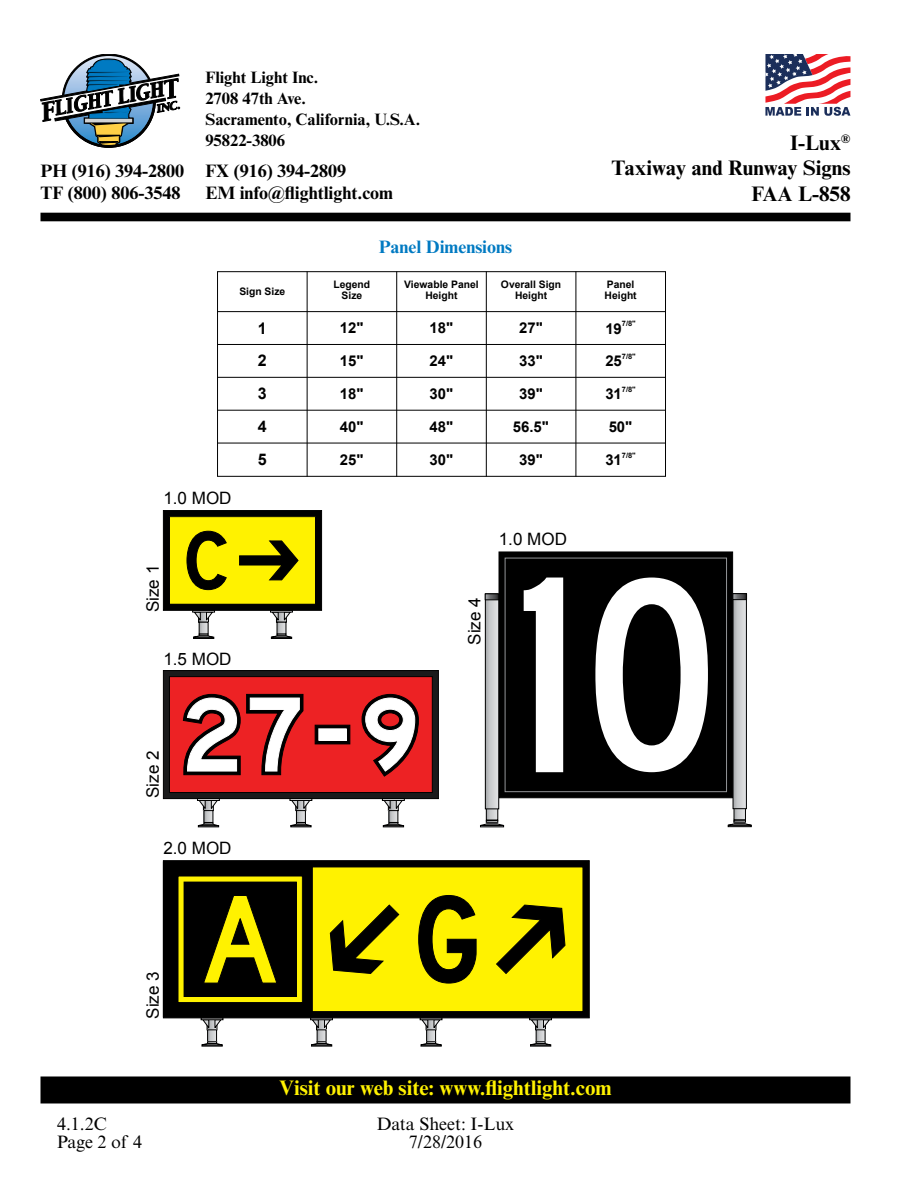
<style>
.page{position:relative;width:918px;height:1188px;background:#fff}
.page>*{position:absolute;margin:0;border:0;box-sizing:border-box;transform-origin:0 0}
.t1{font:700 21px "Times New Roman MT Std";color:#fff200}
.t2{font:700 21px/25.5px "Times New Roman MT Std";color:#000;text-align:right}
.t3{font:700 18px/22.5px "Times New Roman MT Std";color:#000}
.t4{font:18px/18px "Times New Roman MT Std";color:#000;text-align:center}
.t5{font:700 18px "Times New Roman MT Std";color:#007ac2}
.t6{font:17.1px "Arial";color:#000}
.t7{font:700 16.5px/21px "Times New Roman MT Std";color:#000}
.t8{font:700 16.05px "Arial";color:#000}
.t9{font:700 14.85px "Arial";color:#000}
.t10{font:700 10.35px/11.6px "Arial";color:#000;text-align:center}
.t11{font:700 7.5px "Arial";color:#000}
</style>
<div class="page">
<div style="left:41px;top:1077px;width:809px;height:26px;background:#000"></div>
<div style="left:40px;top:1076px;width:810px;height:27px;border:2px solid #000"></div>
<svg style="left:40px;top:54px;width:140px;height:94px"></svg>
<div style="left:40px;top:213px;width:810px;height:8px;background:#000"></div>
<svg style="left:765px;top:54px;width:85px;height:62px"></svg>
<hr style="left:217px;top:271px;width:1px;height:206px;background:#000">
<hr style="left:307px;top:271px;width:1px;height:206px;background:#000">
<hr style="left:396px;top:271px;width:1px;height:206px;background:#000">
<hr style="left:486px;top:271px;width:1px;height:206px;background:#000">
<hr style="left:576px;top:271px;width:1px;height:206px;background:#000">
<hr style="left:665px;top:271px;width:1px;height:206px;background:#000">
<hr style="left:217px;top:476px;width:449px;height:1px;background:#000">
<hr style="left:217px;top:410px;width:449px;height:1px;background:#000">
<hr style="left:217px;top:377px;width:449px;height:1px;background:#000">
<hr style="left:217px;top:344px;width:449px;height:1px;background:#000">
<hr style="left:217px;top:311px;width:449px;height:1px;background:#000">
<hr style="left:217px;top:271px;width:449px;height:1px;background:#000">
<div style="left:193px;top:637px;width:21px;height:2px;border:1px solid #000"></div>
<div style="left:271px;top:637px;width:21px;height:2px;border:1px solid #000"></div>
<svg style="left:163px;top:510px;width:159px;height:128px"></svg>
<svg style="left:163px;top:670px;width:276px;height:157px"></svg>
<svg style="left:498px;top:551px;width:235px;height:247px;background:#0c0c0c"></svg>
<div style="left:505px;top:558px;width:222px;height:234px;background:#000"></div>
<div style="left:505px;top:558px;width:222px;height:234px;border:1px solid #939598"></div>
<svg style="left:480px;top:808px;width:25px;height:18px"></svg>
<svg style="left:487px;top:600px;width:10px;height:207px;background:#cccdcf"></svg>
<div style="left:485px;top:594px;width:14px;height:215px;border:1px solid #000"></div>
<svg style="left:487px;top:596px;width:10px;height:2px"></svg>
<div style="left:485px;top:594px;width:14px;height:6px;border:1px solid #000"></div>
<div style="left:728px;top:825px;width:23px;height:2px;border:1px solid #000"></div>
<svg style="left:727px;top:808px;width:25px;height:18px"></svg>
<svg style="left:735px;top:600px;width:10px;height:207px;background:#cdcfd1"></svg>
<div style="left:733px;top:593px;width:14px;height:216px;border:1px solid #000"></div>
<svg style="left:735px;top:595px;width:10px;height:3px"></svg>
<div style="left:733px;top:593px;width:14px;height:7px;border:1px solid #000"></div>
<svg style="left:524px;top:578px;width:39px;height:194px"></svg>
<svg style="left:595px;top:578px;width:113px;height:194px"></svg>
<svg style="left:200px;top:1019px;width:24px;height:27px"></svg>
<svg style="left:310px;top:1019px;width:23px;height:27px"></svg>
<svg style="left:419px;top:1019px;width:24px;height:27px"></svg>
<svg style="left:529px;top:1019px;width:23px;height:27px"></svg>
<svg style="left:163px;top:860px;width:427px;height:158px;background:#b8af00"></svg>
<div style="left:163px;top:862px;width:149px;height:155px;background:#000"></div>
<svg style="left:180px;top:878px;width:121px;height:123px;background:#d8cd00"></svg>
<div style="left:178px;top:876px;width:125px;height:127px;border:1px solid #000"></div>
<div style="left:184px;top:882px;width:112px;height:114px;background:#000"></div>
<svg style="left:204px;top:896px;width:73px;height:87px"></svg>
<hr style="left:217px;top:443px;width:449px;height:1px;background:#000">
<p class="t3" style="left:40px;top:159px;width:145px">PH (916) 394-2800<br>TF (800) 806-3548</p>
<p class="t7" style="left:205px;top:67px;width:216px">Flight Light Inc.<br>2708 47th Ave.<br>Sacramento, California, U.S.A.<br>95822-3806</p>
<p class="t3" style="left:205px;top:159px;width:189px">FX (916) 394-2809<br>EM info@flightlight.com</p>
<p class="t5" style="left:379px;top:236px;width:135px">Panel Dimensions</p>
<p class="t2" style="left:611px;top:129px;width:241px">I-Lux<sup>®<br></sup>Taxiway and Runway Signs<br>FAA L-858</p>
<p class="t10" style="left:239px;top:286px;width:47px">Sign Size</p>
<p class="t10" style="left:334px;top:278px;width:38px">Legend<br>Size</p>
<p class="t10" style="left:404px;top:278px;width:76px">Viewable Panel<br>Height</p>
<p class="t10" style="left:501px;top:278px;width:62px">Overall Sign<br>Height</p>
<p class="t10" style="left:605px;top:278px;width:34px;text-align:left">Panel<br>Height</p>
<p class="t8" style="left:258px;top:317px;width:10px">1</p>
<p class="t9" style="left:340px;top:318px;width:25px">12"</p>
<p class="t9" style="left:429px;top:318px;width:25px">18"</p>
<p class="t9" style="left:519px;top:318px;width:25px">27"</p>
<p class="t11" style="left:622px;top:318px;width:15px">7/8"</p>
<p class="t9" style="left:605px;top:318px;width:18px">19</p>
<p class="t8" style="left:258px;top:350px;width:10px">2</p>
<p class="t9" style="left:340px;top:351px;width:25px">15"</p>
<p class="t9" style="left:429px;top:351px;width:25px">24"</p>
<p class="t9" style="left:519px;top:351px;width:25px">33"</p>
<p class="t11" style="left:622px;top:351px;width:15px">7/8"</p>
<p class="t9" style="left:605px;top:351px;width:18px">25</p>
<p class="t8" style="left:258px;top:383px;width:10px">3</p>
<p class="t9" style="left:340px;top:384px;width:25px">18"</p>
<p class="t9" style="left:429px;top:384px;width:25px">30"</p>
<p class="t9" style="left:519px;top:384px;width:25px">39"</p>
<p class="t11" style="left:622px;top:384px;width:15px">7/8"</p>
<p class="t9" style="left:605px;top:384px;width:18px">31</p>
<p class="t8" style="left:258px;top:416px;width:10px">4</p>
<p class="t9" style="left:340px;top:417px;width:25px">40"</p>
<p class="t9" style="left:429px;top:417px;width:25px">48"</p>
<p class="t9" style="left:513px;top:417px;width:38px">56.5"</p>
<p class="t9" style="left:609px;top:417px;width:25px">50"</p>
<p class="t8" style="left:258px;top:449px;width:10px">5</p>
<p class="t9" style="left:340px;top:450px;width:25px">25"</p>
<p class="t9" style="left:429px;top:450px;width:25px">30"</p>
<p class="t9" style="left:519px;top:450px;width:25px">39"</p>
<p class="t11" style="left:622px;top:450px;width:15px">7/8"</p>
<p class="t9" style="left:605px;top:450px;width:18px">31</p>
<p class="t6" style="left:163px;top:487px;width:70px">1.0 MOD</p>
<p class="t6" style="left:142px;top:612px;width:49px;rotate:-90deg">Size 1</p>
<p class="t6" style="left:163px;top:647px;width:70px">1.5 MOD</p>
<p class="t6" style="left:142px;top:798px;width:49px;rotate:-90deg">Size 2</p>
<p class="t6" style="left:163px;top:837px;width:70px">2.0 MOD</p>
<p class="t6" style="left:142px;top:1019px;width:49px;rotate:-90deg">Size 3</p>
<p class="t4" style="left:57px;top:1114px;width:87px;text-align:left">4.1.2C<br>Page 2 of 4</p>
<p class="t6" style="left:499px;top:528px;width:70px">1.0 MOD</p>
<p class="t6" style="left:463px;top:645px;width:49px;rotate:-90deg">Size 4</p>
<p class="t1" style="left:279px;top:1075px;width:334px">Visit our web site: www.flightlight.com</p>
<p class="t4" style="left:377px;top:1114px;width:139px">Data Sheet: I-Lux<br>7/28/2016</p>
</div>
